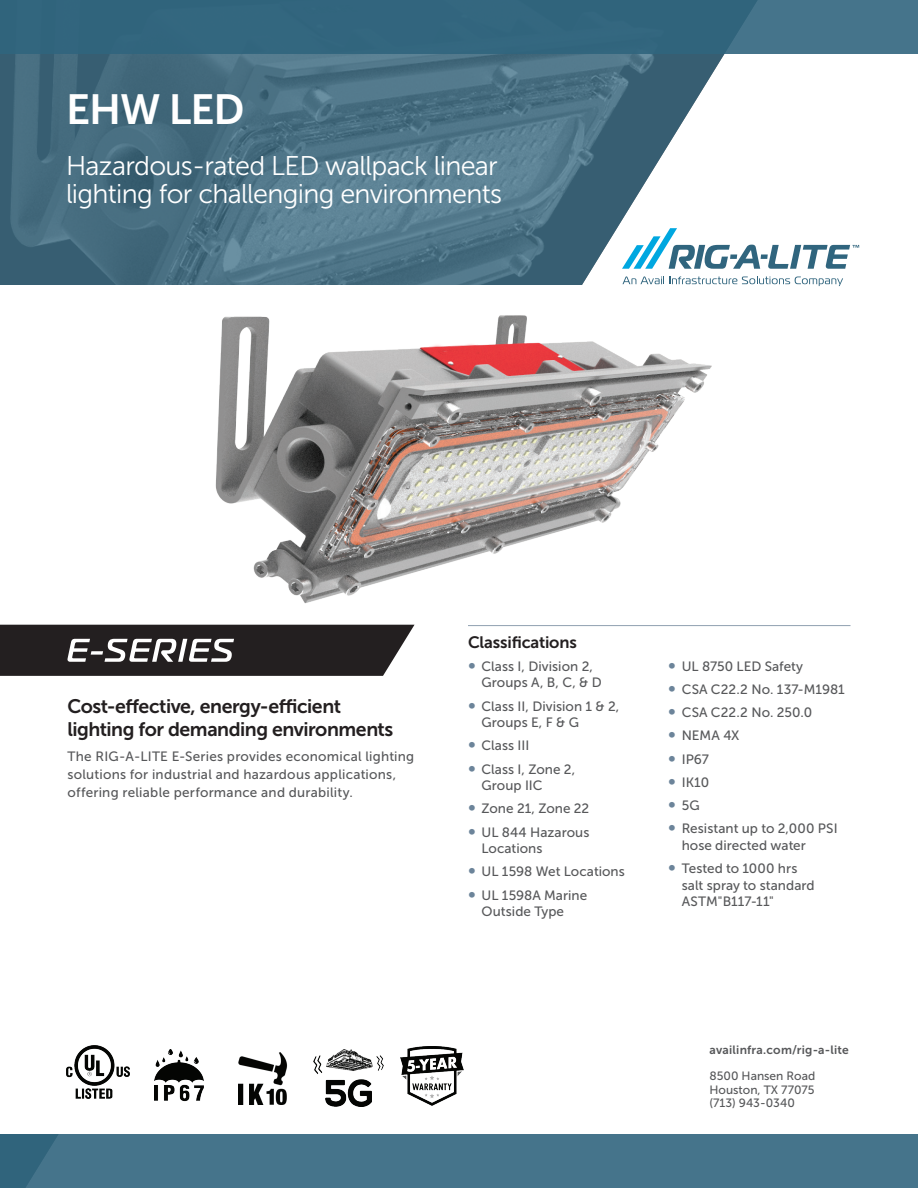
<style>
.page{position:relative;width:918px;height:1188px;background:#fff}
.page>*{position:absolute;margin:0;border:0;box-sizing:border-box;transform-origin:0 0}
.t1{font:42px "Museo Sans 700";letter-spacing:-.025em;color:#fff}
.t2{font:27px/28.5px "Museo Sans 300";letter-spacing:-.025em;color:#fff}
.t3{font:19.5px/22.5px "Museo Sans 700";letter-spacing:-.025em;color:#231f20}
.t4{font:16.5px "Museo Sans 700";letter-spacing:-.01em;color:#231f20}
.t5{font:13.5px/23.2px "Museo Sans 500";letter-spacing:.005em;color:#57585a}
.t6{font:12px/13.5px "Museo Sans 500";color:#57585a;text-align:justify}
.t7{font:12px "Museo Sans 700";letter-spacing:.02em;color:#57585a}
.s1{font-family:"Museo Sans 700";font-size:15px;color:#6c849a}
</style>
<div class="page">
<svg style="left:0;top:54px;width:725px;height:231px;background:#55798a"></svg>
<div style="left:0;top:0;width:918px;height:54px;background:linear-gradient(to right,#2d617a,#3e6f86)"></div>
<div style="left:0;top:1134px;width:918px;height:54px;background:#45748b"></div>
<img style="left:202px;top:315px;width:510px;height:310px">
<svg style="left:622px;top:276px;width:221px;height:10px"></svg>
<svg style="left:622px;top:228px;width:237px;height:41px"></svg>
<img style="left:67px;top:1046px;width:62px;height:52px">
<img style="left:154px;top:1050px;width:49px;height:52px">
<img style="left:314px;top:1049px;width:69px;height:57px">
<img style="left:400px;top:1047px;width:63px;height:59px">
<svg style="left:0;top:625px;width:415px;height:51px;background:#3b3838"></svg>
<hr style="left:468px;top:625px;width:382px;height:1px;background:#90a0b1">
<img style="left:238px;top:1053px;width:49px;height:51px">
<h1 class="t1" style="left:66px;top:86px;width:180px">EHW LED</h1>
<h2 class="t2" style="left:66px;top:152px;width:438px">Hazardous-rated LED wallpack linear lighting for challenging environments</h2>
<h3 class="t3" style="left:68px;top:695px;width:327px">Cost-effective, energy-efficient lighting for demanding environments</h3>
<p class="t5" style="left:68px;top:747px;width:348px;line-height:18px">The RIG-A-LITE E-Series provides economical lighting solutions for industrial and hazardous applications, offering reliable performance and durability.</p>
<p class="t4" style="left:468px;top:633px;width:110px">Classifications</p>
<p class="t5" style="left:482px;top:658px;width:122px;line-height:16.5px;text-indent:-14px"><span class="s1">∞</span> Class I, Division 2,<br>Groups A, B, C, &amp; D</p>
<p class="t5" style="left:482px;top:698px;width:139px;line-height:16.5px;text-indent:-14px"><span class="s1">∞</span> Class II, Division 1 &amp; 2,<br>Groups E, F &amp; G</p>
<p class="t5" style="left:468px;top:734px;width:109px"><span class="s1">∞</span> Class III<br><span class="s1">∞</span> Class I, Zone 2,</p>
<p class="t5" style="left:468px;top:774px;width:123px;text-indent:14px">Group IIC<br><span class="s1">∞</span> Zone 21, Zone 22 <span class="s1">∞</span> UL 844 Hazarous</p>
<p class="t5" style="left:468px;top:837px;width:158px;text-indent:14px">Locations<br><span class="s1">∞</span> UL 1598 Wet Locations <span class="s1">∞</span> UL 1598A Marine</p>
<p class="t5" style="left:482px;top:900px;width:84px">Outside Type</p>
<p class="t5" style="left:668px;top:654px;width:178px"><span class="s1">∞</span> UL 8750 LED Safety<br><span class="s1">∞</span> CSA C22.2 No. 137-M1981 <span class="s1">∞</span> CSA C22.2 No. 250.0<br><span class="s1">∞</span> NEMA 4X<br><span class="s1">∞</span> IP67<br><span class="s1">∞</span> IK10<br><span class="s1">∞</span> 5G<br><span class="s1">∞</span> Resistant up to 2,000 PSI</p>
<p class="t5" style="left:668px;top:834px;width:139px;text-indent:14px">hose directed water <span class="s1">∞</span> Tested to 1000 hrs</p>
<p class="t5" style="left:682px;top:877px;width:134px;line-height:16.5px">salt spray to standard<br>ASTM"B117-11"</p>
<p class="t7" style="left:710px;top:1044px;width:141px">availinfra.com/rig-a-lite</p>
<p class="t6" style="left:710px;top:1069px;width:107px">8500 Hansen Road Houston, TX 77075 (713) 943-0340</p>
</div>
